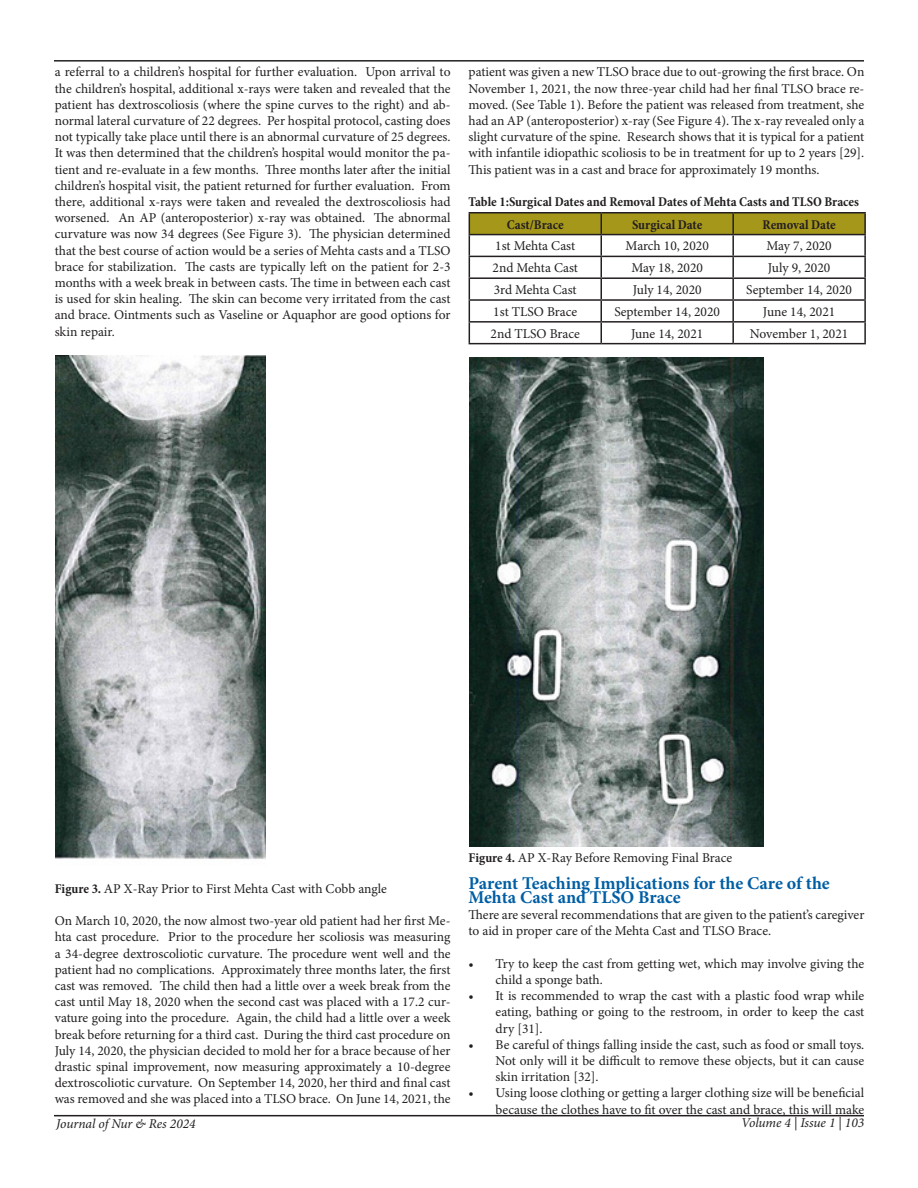
<style>
.page{position:relative;width:918px;height:1188px;background:#fff}
.page>*{position:absolute;margin:0;border:0;box-sizing:border-box;transform-origin:0 0}
.t1{font:700 18px "Minion Pro";color:#005ea4}
.t2{font:13.5px/16.2px "Minion Pro";color:#231f20;text-align:justify}
.t3{font:700 condensed 13.5px "Minion Pro";color:#231f20}
.t4{font:italic 13.5px "Minion Pro";letter-spacing:-.01em;color:#231f20}
.s1{font-weight:700;font-stretch:condensed}
</style>
<div class="page">
<hr style="left:54px;top:60px;width:810px;height:2px;background:#231f20">
<hr style="left:54px;top:1115px;width:810px;height:1px;background:#231f20">
<img style="left:55px;top:355px;width:210px;height:505px">
<hr style="left:469px;top:212px;width:132px;height:2px;background:#231f20">
<hr style="left:601px;top:212px;width:132px;height:2px;background:#231f20">
<hr style="left:733px;top:212px;width:133px;height:2px;background:#231f20">
<hr style="left:864px;top:214px;width:2px;height:20px;background:#231f20">
<hr style="left:733px;top:234px;width:133px;height:1px;background:#231f20">
<hr style="left:864px;top:235px;width:2px;height:21px;background:#231f20">
<hr style="left:733px;top:256px;width:133px;height:1px;background:#231f20">
<hr style="left:864px;top:257px;width:2px;height:20px;background:#231f20">
<hr style="left:733px;top:277px;width:133px;height:2px;background:#231f20">
<hr style="left:864px;top:279px;width:2px;height:20px;background:#231f20">
<hr style="left:733px;top:299px;width:133px;height:2px;background:#231f20">
<hr style="left:864px;top:301px;width:2px;height:20px;background:#231f20">
<svg style="left:469px;top:213px;width:396px;height:130px"></svg>
<hr style="left:733px;top:321px;width:133px;height:2px;background:#231f20">
<hr style="left:732px;top:323px;width:2px;height:20px;background:#231f20">
<hr style="left:864px;top:323px;width:2px;height:20px;background:#231f20">
<hr style="left:469px;top:343px;width:132px;height:1px;background:#231f20">
<hr style="left:601px;top:343px;width:132px;height:1px;background:#231f20">
<hr style="left:733px;top:343px;width:133px;height:1px;background:#231f20">
<img style="left:469px;top:358px;width:294px;height:488px">
<p class="t2" style="left:55px;top:64px;width:397px">a referral to a children’s hospital for further evaluation. Upon arrival to the children’s hospital, additional x-rays were taken and revealed that the patient has dextroscoliosis (where the spine curves to the right) and ab&shy;normal lateral curvature of 22 degrees. Per hospital protocol, casting does not typically take place until there is an abnormal curvature of 25 degrees.<br>It was then determined that the children’s hospital would monitor the pa&shy;tient and re-evaluate in a few months. Three months later after the initial children’s hospital visit, the patient returned for further evaluation. From there, additional x-rays were taken and revealed the dextroscoliosis had worsened. An AP (anteroposterior) x-ray was obtained. The abnormal curvature was now 34 degrees (See Figure 3). The physician determined that the best course of action would be a series of Mehta casts and a TLSO brace for stabilization. The casts are typically left on the patient for 2-3 months with a week break in between casts. The time in between each cast is used for skin healing. The skin can become very irritated from the cast and brace. Ointments such as Vaseline or Aquaphor are good options for skin repair.</p>
<p class="t2" style="left:469px;top:64px;width:397px">patient was given a new TLSO brace due to out-growing the first brace. On November 1, 2021, the now three-year child had her final TLSO brace re&shy;moved. (See Table 1). Before the patient was released from treatment, she had an AP (anteroposterior) x-ray (See Figure 4). The x-ray revealed only a slight curvature of the spine. Research shows that it is typical for a patient with infantile idiopathic scoliosis to be in treatment for up to 2 years [29].<br>This patient was in a cast and brace for approximately 19 months.</p>
<p class="t3" style="left:469px;top:192px;width:392px">Table 1:Surgical Dates and Removal Dates of Mehta Casts and TLSO Braces</p>
<p class="t3" style="left:507px;top:215px;width:58px">Cast/Brace</p>
<p class="t3" style="left:632px;top:215px;width:72px">Surgical Date</p>
<p class="t3" style="left:763px;top:215px;width:75px">Removal Date</p>
<p class="t2" style="left:495px;top:238px;width:82px">1st Mehta Cast</p>
<p class="t2" style="left:626px;top:238px;width:85px">March 10, 2020</p>
<p class="t2" style="left:767px;top:238px;width:67px">May 7, 2020</p>
<p class="t2" style="left:493px;top:260px;width:87px">2nd Mehta Cast</p>
<p class="t2" style="left:631px;top:260px;width:73px">May 18, 2020</p>
<p class="t2" style="left:768px;top:260px;width:64px">July 9, 2020</p>
<p class="t2" style="left:494px;top:282px;width:84px">3rd Mehta Cast</p>
<p class="t2" style="left:633px;top:282px;width:70px">July 14, 2020</p>
<p class="t2" style="left:746px;top:282px;width:107px">September 14, 2020</p>
<p class="t2" style="left:493px;top:303px;width:85px">1st TLSO Brace</p>
<p class="t2" style="left:614px;top:303px;width:107px">September 14, 2020</p>
<p class="t2" style="left:763px;top:303px;width:74px">June 14, 2021</p>
<p class="t2" style="left:491px;top:325px;width:91px">2nd TLSO Brace</p>
<p class="t2" style="left:631px;top:325px;width:74px">June 14, 2021</p>
<p class="t2" style="left:750px;top:325px;width:100px">November 1, 2021</p>
<p class="t2" style="left:469px;top:850px;width:265px"><span class="s1">Figure 4.</span> AP X-Ray Before Removing Final Brace</p>
<p class="t1" style="left:469px;top:871px;width:363px">Parent Teaching Implications for the Care of the</p>
<p class="t1" style="left:469px;top:885px;width:214px">Mehta Cast and TLSO Brace</p>
<p class="t2" style="left:469px;top:907px;width:397px">There are several recommendations that are given to the patient’s caregiver to aid in proper care of the Mehta Cast and TLSO Brace.</p>
<p class="t2" style="left:496px;top:955px;width:370px;text-indent:-27px">• Try to keep the cast from getting wet, which may involve giving the child a sponge bath.</p>
<p class="t2" style="left:496px;top:988px;width:370px;text-indent:-27px">• It is recommended to wrap the cast with a plastic food wrap while eating, bathing or going to the restroom, in order to keep the cast dry [31].</p>
<p class="t2" style="left:496px;top:1036px;width:370px;text-indent:-27px">• Be careful of things falling inside the cast, such as food or small toys.<br>Not only will it be difficult to remove these objects, but it can cause skin irritation [32].</p>
<p class="t2" style="left:469px;top:1085px;width:397px;text-align:right">• Using loose clothing or getting a larger clothing size will be beneficial because the clothes have to fit over the cast and brace, this will make</p>
<p class="t2" style="left:55px;top:880px;width:334px"><span class="s1">Figure 3.</span> AP X-Ray Prior to First Mehta Cast with Cobb angle</p>
<p class="t2" style="left:55px;top:913px;width:397px">On March 10, 2020, the now almost two-year old patient had her first Me&shy;hta cast procedure. Prior to the procedure her scoliosis was measuring a 34-degree dextroscoliotic curvature. The procedure went well and the patient had no complications. Approximately three months later, the first cast was removed. The child then had a little over a week break from the cast until May 18, 2020 when the second cast was placed with a 17.2 cur&shy;vature going into the procedure. Again, the child had a little over a week break before returning for a third cast. During the third cast procedure on July 14, 2020, the physician decided to mold her for a brace because of her drastic spinal improvement, now measuring approximately a 10-degree dextroscoliotic curvature. On September 14, 2020, her third and final cast was removed and she was placed into a TLSO brace. On June 14, 2021, the</p>
<p class="t4" style="left:56px;top:1115px;width:141px">Journal of Nur &amp; Res 2024</p>
<p class="t4" style="left:741px;top:1113px;width:124px">Volume 4 | Issue 1 | 103</p>
</div>
